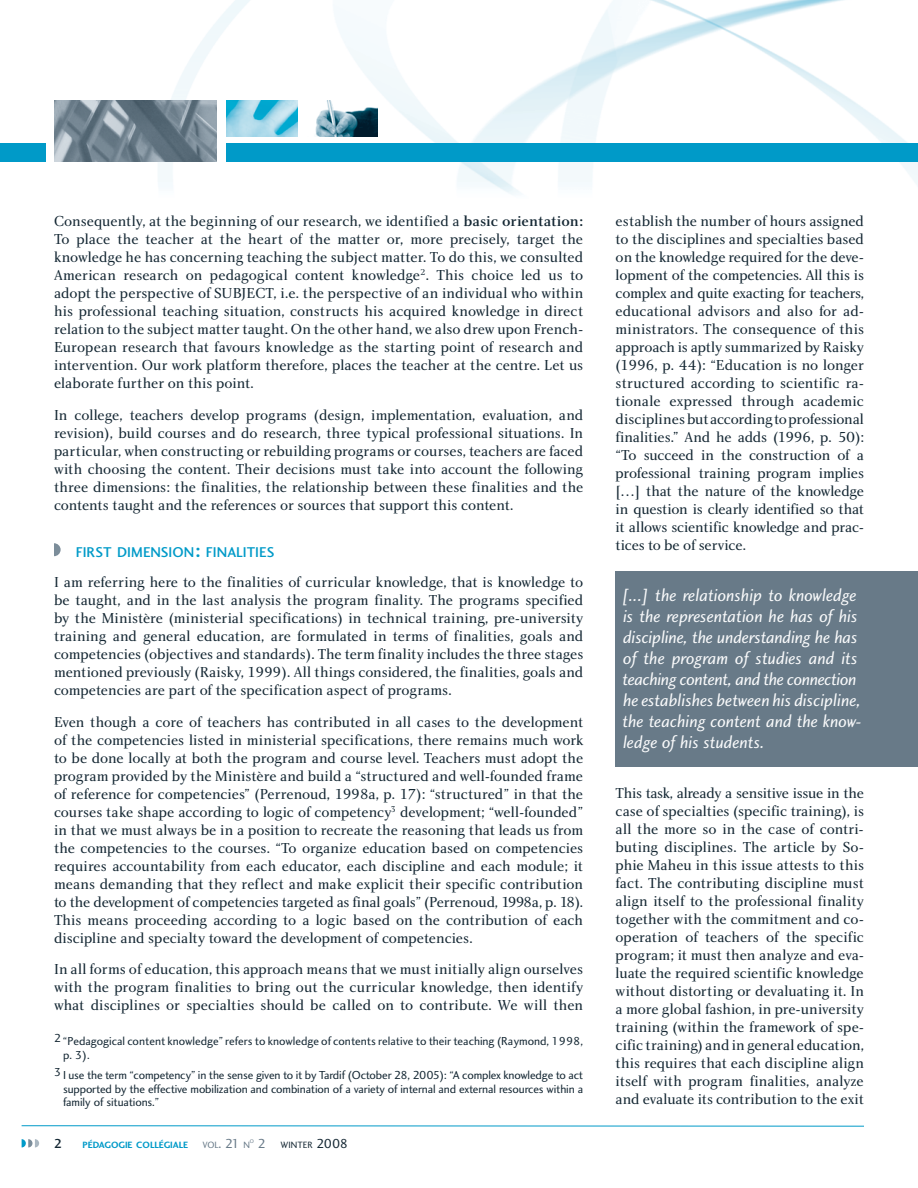
<style>
.page{position:relative;width:918px;height:1188px;background:#fff}
.page>*{position:absolute;margin:0;border:0;box-sizing:border-box;transform-origin:0 0}
.t1{font:18px/21px "Charlotte Sans Book Italic Plain";color:#f9fafb}
.t2{font:15px/18px "Charlotte Book Plain";letter-spacing:-.005em;color:#142733;text-align:justify}
.t3{font:14.7px "Charlotte Sans Medium Plain";letter-spacing:.005em;color:#009ac8}
.t4{font:13.5px "Charlotte Sans Medium Plain";color:#142733}
.t5{font:12px/13.5px "Charlotte Sans Book Plain";color:#142733}
.t6{font:9.45px "Charlotte Sans Bold Plain";color:#009ac8}
.t7{font:9.45px "Charlotte Sans Book Plain";color:#142733}
.t8{font:9.45px "Charlotte Sans Book Plain";color:#687a88}
.t9{font:5.55px "Charlotte Sans Book Plain";color:#687a88}
.s1{font-family:"Charlotte Medium Plain"}
.s2{font-size:21px}
.s3{font-size:13.5px}
.s4{font-size:13.5px;color:#687a88}
</style>
<div class="page">
<img style="left:0;top:0;width:918px;height:195px">
<img style="left:55px;top:101px;width:162px;height:61px">
<img style="left:307px;top:101px;width:71px;height:36px">
<img style="left:227px;top:101px;width:70px;height:36px">
<hr style="left:22px;top:1125px;width:842px;height:2px;background:#009ac8">
<div style="left:227px;top:144px;width:691px;height:18px;background:#009ac8"></div>
<div style="left:0;top:144px;width:46px;height:18px;background:#009ac8"></div>
<svg style="left:22px;top:1139px;width:17px;height:9px"></svg>
<svg style="left:54px;top:543px;width:7px;height:13px"></svg>
<div style="left:616px;top:571px;width:302px;height:195px;background:#687a88"></div>
<p class="t2" style="left:54px;top:213px;width:531px">Consequently, at the beginning of our research, we identified a <span class="s1">basic orientation:<br></span>To place the teacher at the heart of the matter or, more precisely, target the knowledge he has concerning teaching the subject matter. To do this, we consulted American research on pedagogical content knowledge<sup>2</sup>. This choice led us to adopt the perspective of SUBJECT, i.e. the perspective of an individual who within his professional teaching situation, constructs his acquired knowledge in direct relation to the subject matter taught. On the other hand, we also drew upon French-European research that favours knowledge as the starting point of research and intervention. Our work platform therefore, places the teacher at the centre. Let us elaborate further on this point.</p>
<p class="t2" style="left:54px;top:407px;width:531px">In college, teachers develop programs (design, implementation, evaluation, and revision), build courses and do research, three typical professional situations. In particular, when constructing or rebuilding programs or courses, teachers are faced with choosing the content. Their decisions must take into account the following three dimensions: the finalities, the relationship between these finalities and the contents taught and the references or sources that support this content.</p>
<p class="t3" style="left:76px;top:546px;width:200px">FIRST DIMENSION<span class="s2">:</span> FINALITIES</p>
<p class="t2" style="left:54px;top:575px;width:531px">I am referring here to the finalities of curricular knowledge, that is knowledge to be taught, and in the last analysis the program finality. The programs specified by the Ministère (ministerial specifications) in technical training, pre-university training and general education, are formulated in terms of finalities, goals and competencies (objectives and standards). The term finality includes the three stages mentioned previously (Raisky, 1999). All things considered, the finalities, goals and competencies are part of the specification aspect of programs.</p>
<p class="t2" style="left:54px;top:714px;width:531px">Even though a core of teachers has contributed in all cases to the development of the competencies listed in ministerial specifications, there remains much work to be done locally at both the program and course level. Teachers must adopt the program provided by the Ministère and build a “structured and well-founded frame of reference for competencies” (Perrenoud, 1998a, p. 17): “structured” in that the courses take shape according to logic of competency<sup>3</sup> development; “well-founded” in that we must always be in a position to recreate the reasoning that leads us from the competencies to the courses. “To organize education based on competencies requires accountability from each educator, each discipline and each module; it means demanding that they reflect and make explicit their specific contribution to the development of competencies targeted as final goals” (Perrenoud, 1998a, p. 18).<br>This means proceeding according to a logic based on the contribution of each discipline and specialty toward the development of competencies.</p>
<p class="t2" style="left:54px;top:962px;width:531px">In all forms of education, this approach means that we must initially align ourselves with the program finalities to bring out the curricular knowledge, then identify what disciplines or specialties should be called on to contribute. We will then</p>
<p class="t5" style="left:63px;top:1036px;width:522px;text-indent:-9px">2 “Pedagogical content knowledge” refers to knowledge of contents relative to their teaching (Raymond, 1998, p. 3).</p>
<p class="t5" style="left:63px;top:1070px;width:522px;text-align:justify;text-indent:-9px">3 I use the term “competency” in the sense given to it by Tardif (October 28, 2005): “A complex knowledge to act supported by the effective mobilization and combination of a variety of internal and external resources within a family of situations.”</p>
<p class="t4" style="left:54px;top:1138px;width:10px">2</p>
<p class="t6" style="left:82px;top:1141px;width:107px">PÉDAGOGIE COLLÉGIALE</p>
<p class="t8" style="left:202px;top:1141px;width:49px">VOL<span class="s3">. 21</span> N</p>
<p class="t9" style="left:250px;top:1139px;width:6px">O</p>
<p class="t7" style="left:258px;top:1141px;width:92px"><span class="s4">2</span> WINTER <span class="s3">2008</span></p>
<p class="t2" style="left:616px;top:213px;width:250px">establish the number of hours assigned to the disciplines and specialties based on the knowledge required for the deve&shy;lopment of the competencies. All this is complex and quite exacting for teachers, educational advisors and also for ad&shy;ministrators. The consequence of this approach is aptly summarized by Raisky (1996, p. 44): “Education is no longer structured according to scientific ra&shy;tionale expressed through academic disciplines but according to professional finalities.” And he adds (1996, p. 50): “To succeed in the construction of a professional training program implies […] that the nature of the knowledge in question is clearly identified so that it allows scientific knowledge and prac&shy;tices to be of service.</p>
<p class="t1" style="left:622px;top:587px;width:241px">[...] the relationship to knowledge is the representation he has of his discipline, the understanding he has of the program of studies and its teaching content, and the connection he establishes between his discipline, the teaching content and the know&shy;ledge of his students.</p>
<p class="t2" style="left:616px;top:785px;width:250px">This task, already a sensitive issue in the case of specialties (specific training), is all the more so in the case of contri&shy;buting disciplines. The article by So&shy;phie Maheu in this issue attests to this fact. The contributing discipline must align itself to the professional finality together with the commitment and co&shy;operation of teachers of the specific program; it must then analyze and eva&shy;luate the required scientific knowledge without distorting or devaluating it. In a more global fashion, in pre-university training (within the framework of spe&shy;cific training) and in general education, this requires that each discipline align itself with program finalities, analyze and evaluate its contribution to the exit</p>
</div>
